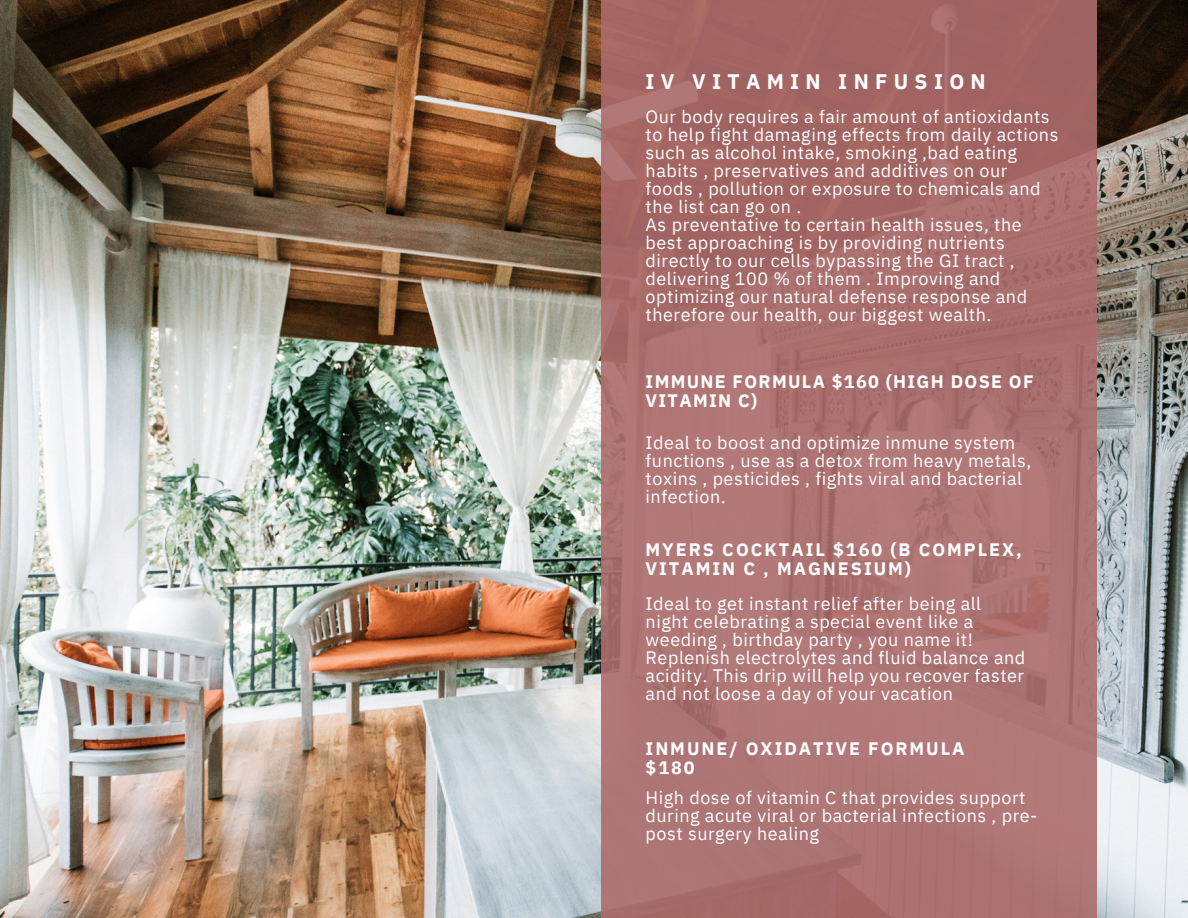
<style>
.page{position:relative;width:1188px;height:918px;background:#fff}
.page>*{position:absolute;margin:0;border:0;box-sizing:border-box;transform-origin:0 0}
.t1{font:700 21px "IBM Plex Sans";letter-spacing:.3em;color:#fff}
.t2{font:18px/18px "IBM Plex Sans";letter-spacing:.03em;color:#fff}
.t3{font:700 18px/19.2px "IBM Plex Sans";letter-spacing:.11em;color:#fff}
.t4{font:700 18px/19.2px "IBM Plex Sans";letter-spacing:.07em;color:#fff}
</style>
<div class="page">
<img style="left:0;top:0;width:1188px;height:918px">
<svg style="left:601px;top:0;width:495px;height:918px;background:#aa6f6f"></svg>
<p class="t1" style="left:646px;top:67px;width:342px">IV VITAMIN INFUSION</p>
<p class="t2" style="left:646px;top:107px;width:414px">Our body requires a fair amount of antioxidants to help fight damaging effects from daily actions such as alcohol intake, smoking ,bad eating habits , preservatives and additives on our foods , pollution or exposure to chemicals and the list can go on .<br>As preventative to certain health issues, the best approaching is by providing nutrients directly to our cells bypassing the GI tract , delivering 100 % of them . Improving and optimizing our natural defense response and therefore our health, our biggest wealth.</p>
<p class="t4" style="left:646px;top:372px;width:390px">IMMUNE FORMULA $160 (HIGH DOSE OF<br>VITAMIN C)</p>
<p class="t2" style="left:646px;top:433px;width:387px">Ideal to boost and optimize inmune system functions , use as a detox from heavy metals, toxins , pesticides , fights viral and bacterial infection.</p>
<p class="t3" style="left:646px;top:540px;width:378px">MYERS COCKTAIL $160 (B COMPLEX,<br>VITAMIN C , MAGNESIUM)</p>
<p class="t2" style="left:646px;top:595px;width:381px">Ideal to get instant relief after being all night celebrating a special event like a weeding , birthday party , you name it!<br>Replenish electrolytes and fluid balance and acidity. This drip will help you recover faster and not loose a day of your vacation</p>
<p class="t3" style="left:646px;top:739px;width:321px">INMUNE/ OXIDATIVE FORMULA $180</p>
<p class="t2" style="left:646px;top:788px;width:393px">High dose of vitamin C that provides support during acute viral or bacterial infections , pre&shy;post surgery healing</p>
</div>
